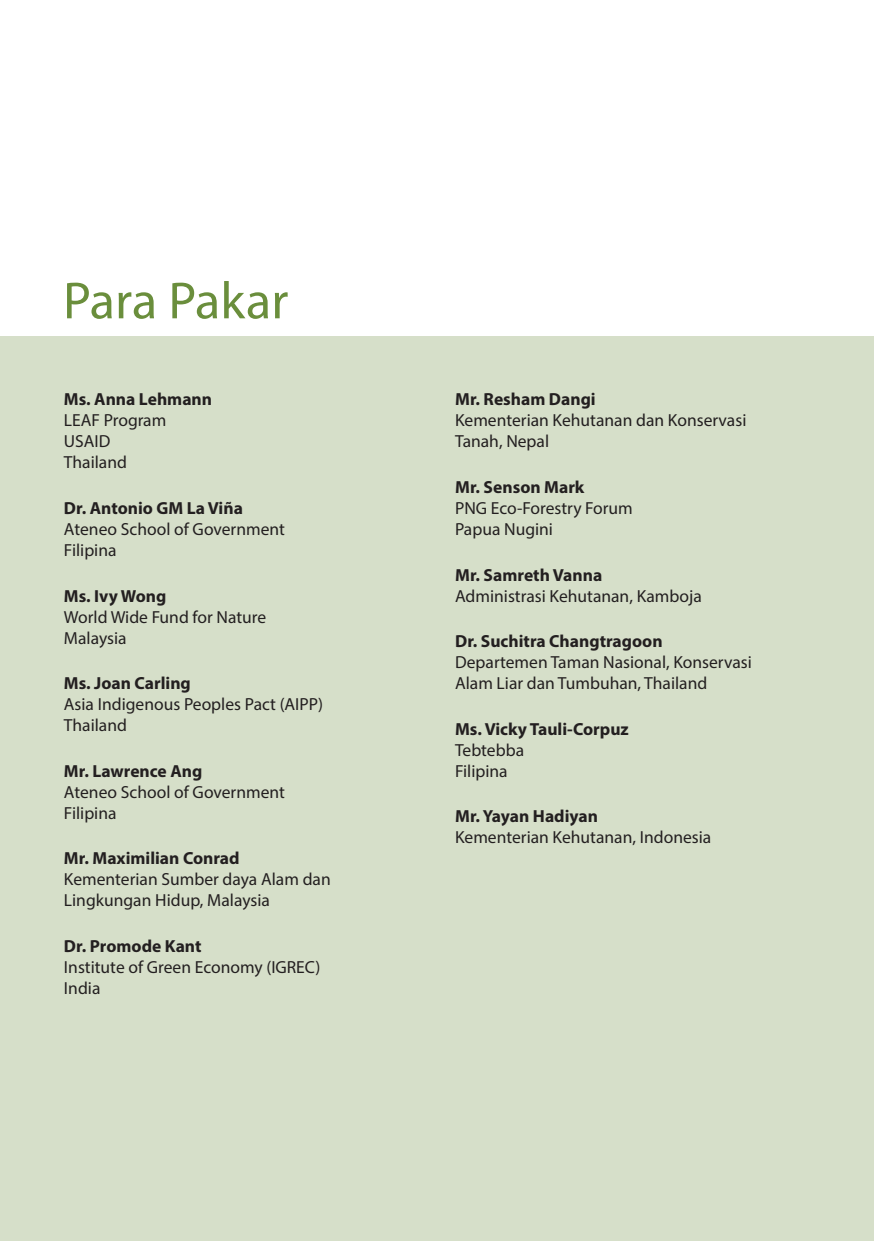
<style>
.page{position:relative;width:874px;height:1241px;background:#fff}
.page>*{position:absolute;margin:0;border:0;box-sizing:border-box;transform-origin:0 0}
.t1{font:52.5px "Myriad Pro";color:#6a8e3c}
.t2{font:17.5px/21px "Myriad Pro";color:#231f20}
.t3{font:700 17.5px/21px "Myriad Pro";color:#231f20}
.s1{font-weight:700}
.s2{font-weight:400}
</style>
<div class="page">
<div style="left:0;top:336px;width:873px;height:904px;background:#d6dfc9"></div>
<p class="t1" style="left:63px;top:268px;width:227px">Para Pakar</p>
<p class="t2" style="left:64px;top:388px;width:150px"><span class="s1">Ms. Anna Lehmann<br></span>LEAF Program<br>USAID<br>Thailand</p>
<p class="t2" style="left:64px;top:497px;width:222px"><span class="s1">Dr. Antonio GM La Viña<br></span>Ateneo School of Government<br>Filipina</p>
<p class="t2" style="left:64px;top:584px;width:204px"><span class="s1">Ms. Ivy Wong<br></span>World Wide Fund for Nature<br>Malaysia</p>
<p class="t2" style="left:64px;top:672px;width:260px"><span class="s1">Ms. Joan Carling<br></span>Asia Indigenous Peoples Pact (AIPP)<br>Thailand</p>
<p class="t2" style="left:64px;top:759px;width:222px"><span class="s1">Mr. Lawrence Ang<br></span>Ateneo School of Government<br>Filipina</p>
<p class="t2" style="left:64px;top:847px;width:268px"><span class="s1">Mr. Maximilian Conrad<br></span>Kementerian Sumber daya Alam dan<br>Lingkungan Hidup, Malaysia</p>
<p class="t2" style="left:64px;top:934px;width:258px"><span class="s1">Dr. Promode Kant<br></span>Institute of Green Economy (IGREC)<br>India</p>
<p class="t2" style="left:455px;top:388px;width:293px"><span class="s1">Mr. Resham Dangi<br></span>Kementerian Kehutanan dan Konservasi<br>Tanah, Nepal</p>
<p class="t2" style="left:455px;top:476px;width:179px"><span class="s1">Mr. Senson Mark<br></span>PNG Eco-Forestry Forum<br>Papua Nugini</p>
<p class="t2" style="left:455px;top:563px;width:248px"><span class="s1">Mr. Samreth Vanna<br></span>Administrasi Kehutanan, Kamboja</p>
<p class="t2" style="left:455px;top:630px;width:298px"><span class="s1">Dr. Suchitra Changtragoon<br></span>Departemen Taman Nasional, Konservasi<br>Alam Liar dan Tumbuhan, Thailand</p>
<p class="t3" style="left:455px;top:717px;width:175px">Ms. Vicky Tauli-Corpuz<br><span class="s2">Tebtebba<br>Filipina</span></p>
<p class="t2" style="left:455px;top:805px;width:257px"><span class="s1">Mr. Yayan Hadiyan<br></span>Kementerian Kehutanan, Indonesia</p>
</div>
